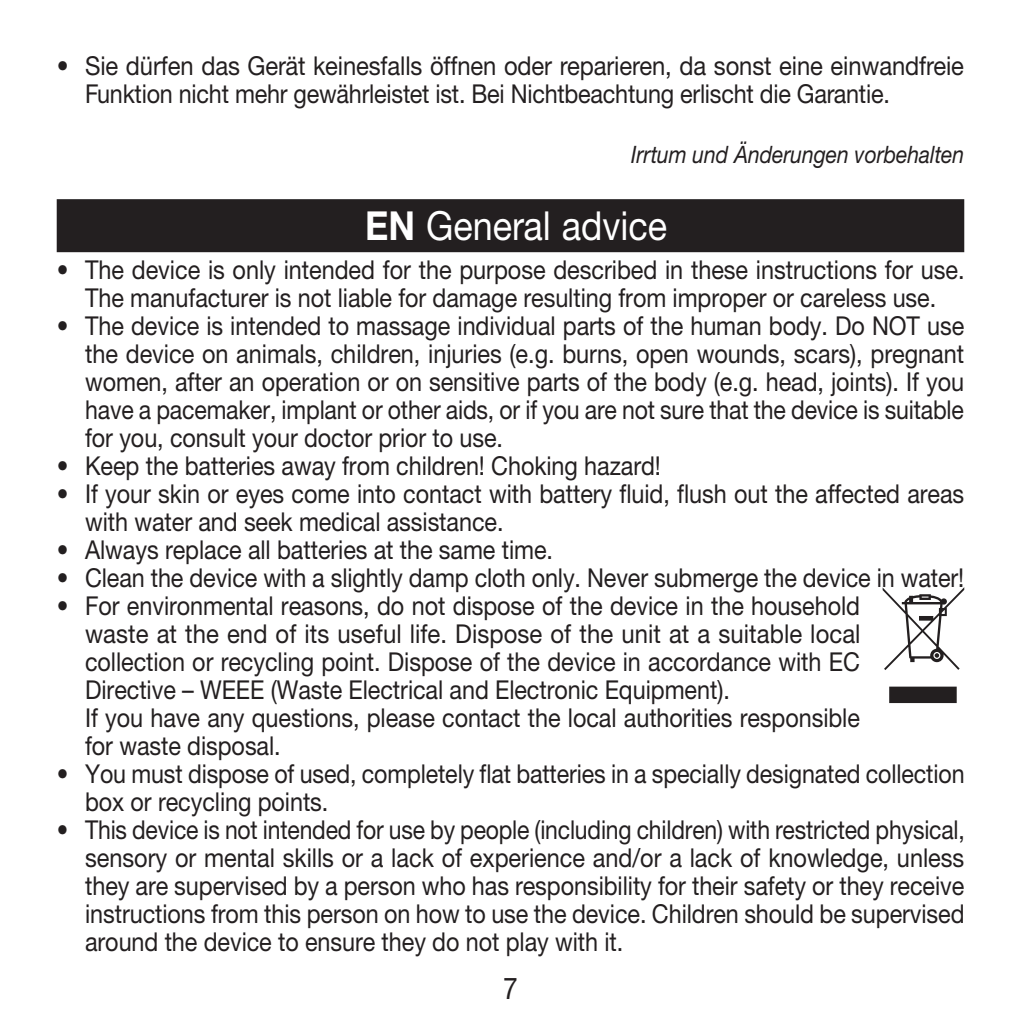
<style>
.page{position:relative;width:1021px;height:1021px;background:#fff}
.page>*{position:absolute;margin:0;border:0;box-sizing:border-box;transform-origin:0 0}
.t1{font:40px "Helvetica Neue LTW1 G";color:#fff;scale:.9 1}
.t2{font:30px "Helvetica Neue LT Pro";color:#231f20;scale:.88 1}
.t3{font:26px/28px "Helvetica Neue LT Pro";letter-spacing:-.005em;color:#231f20;scale:.9 1}
.t4{font:26px/28px "Helvetica Neue LT Pro";letter-spacing:-.005em;color:#231f20;text-align:justify;scale:.88 1}
.t5{font:26px/28px "Helvetica Neue LTW1 G";letter-spacing:-.01em;color:#231f20;scale:.91 1}
.t6{font:26px/28px "Helvetica Neue LT Pro";letter-spacing:-.005em;color:#231f20;scale:.89 1}
.t7{font:italic 24px "Helvetica Neue LTW1 G";letter-spacing:-.005em;color:#231f20;scale:.88 1}
.s1{font-family:"Helvetica Neue LT Pro"}
.s2{font-weight:700}
</style>
<div class="page">
<div style="left:57px;top:199px;width:907px;height:53px;background:#231f20"></div>
<svg style="left:882px;top:587px;width:82px;height:116px"></svg>
<p class="t5" style="left:85px;top:52px;width:967px;text-indent:-28px"><span class="s1">•</span> Sie dürfen das Gerät keinesfalls öffnen oder reparieren, da sonst eine einwandfreie<br>Funktion nicht mehr gewährleistet ist. Bei Nichtbeachtung erlischt die Garantie.</p>
<p class="t7" style="left:631px;top:140px;width:380px">Irrtum und Änderungen vorbehalten</p>
<h1 class="t1" style="left:365px;top:201px;width:337px"><span class="s2">EN</span> General advice</h1>
<p class="t3" style="left:57px;top:255px;width:1010px;text-align:center">• The device is only intended for the purpose described in these instructions for use.<br>The manufacturer is not liable for damage resulting from improper or careless use.</p>
<p class="t3" style="left:85px;top:311px;width:978px;text-align:justify;text-indent:-28px">• The device is intended to massage individual parts of the human body. Do NOT use the device on animals, children, injuries (e.g. burns, open wounds, scars), pregnant women, after an operation or on sensitive parts of the body (e.g. head, joints). If you have a pacemaker, implant or other aids, or if you are not sure that the device is suitable for you, consult your doctor prior to use.</p>
<p class="t3" style="left:57px;top:451px;width:673px">• Keep the batteries away from children! Choking hazard!</p>
<p class="t3" style="left:85px;top:479px;width:978px;text-indent:-28px">• If your skin or eyes come into contact with battery fluid, flush out the affected areas with water and seek medical assistance.</p>
<p class="t3" style="left:57px;top:535px;width:553px">• Always replace all batteries at the same time.</p>
<p class="t3" style="left:57px;top:563px;width:1009px">• Clean the device with a slightly damp cloth only. Never submerge the device in water!</p>
<p class="t3" style="left:85px;top:591px;width:863px;text-indent:-28px">• For environmental reasons, do not dispose of the device in the household waste at the end of its useful life. Dispose of the unit at a suitable local collection or recycling point. Dispose of the device in accordance with EC Directive – WEEE (Waste Electrical and Electronic Equipment).<br>If you have any questions, please contact the local authorities responsible for waste disposal.</p>
<p class="t6" style="left:85px;top:759px;width:989px;text-indent:-28px">• You must dispose of used, completely flat batteries in a specially designated collection box or recycling points.</p>
<p class="t4" style="left:85px;top:815px;width:1001px;text-indent:-28px">• This device is not intended for use by people (including children) with restricted physical, sensory or mental skills or a lack of experience and/or a lack of knowledge, unless they are supervised by a person who has responsibility for their safety or they receive instructions from this person on how to use the device. Children should be supervised around the device to ensure they do not play with it.</p>
<p class="t2" style="left:503px;top:970px;width:18px">7</p>
</div>
